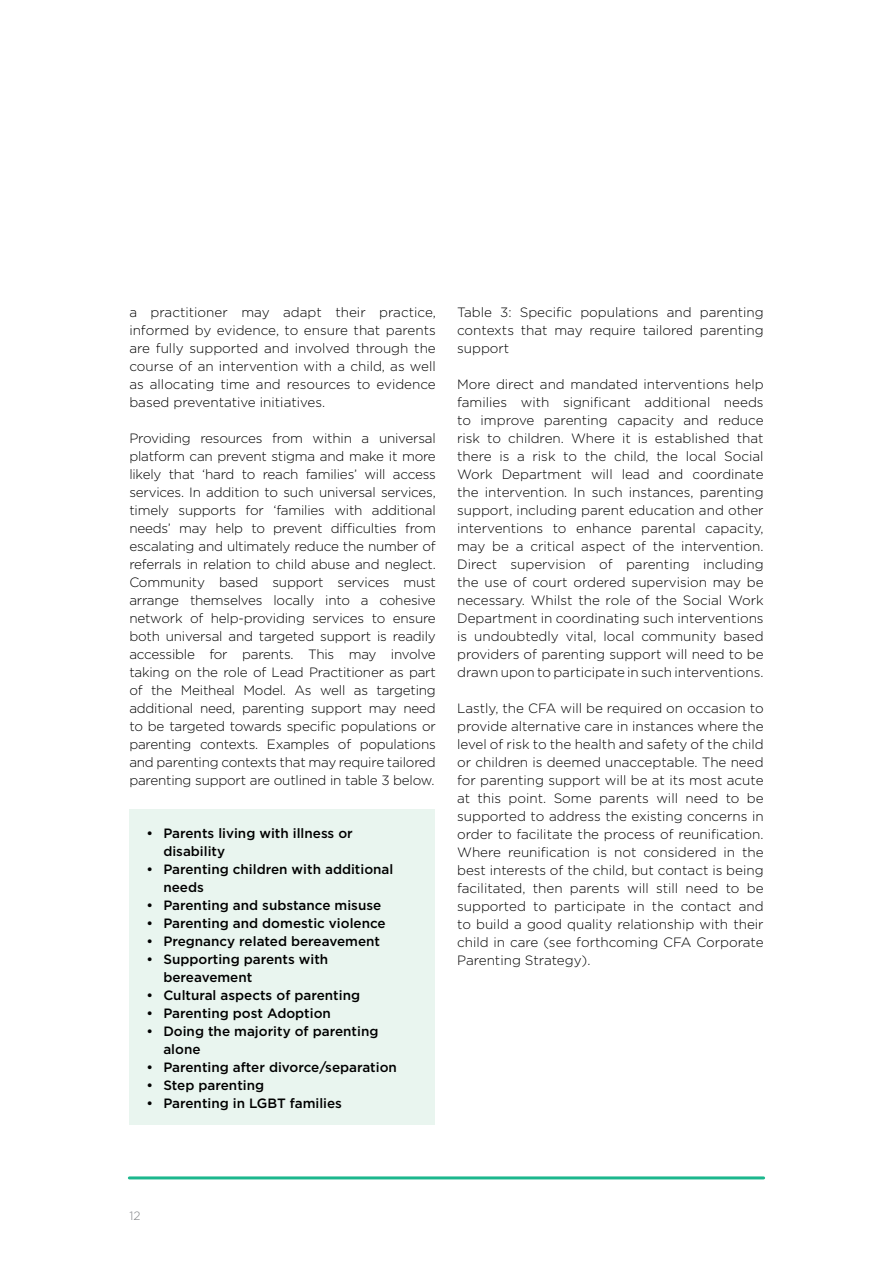
<style>
.page{position:relative;width:893px;height:1263px;background:#fff}
.page>*{position:absolute;margin:0;border:0;box-sizing:border-box;transform-origin:0 0}
.t1{font:300 13.5px/18px "Gotham";color:#000;text-align:justify}
.t2{font:500 13.5px/18px "Gotham";color:#000}
.t3{font:300 12px "Gotham";color:#808285}
</style>
<div class="page">
<hr style="left:129px;top:1176px;width:635px;height:3px;background:#1cb78d">
<div style="left:129px;top:809px;width:305px;height:316px;background:#e9f5ef"></div>
<p class="t1" style="left:129px;top:303px;width:308px">a practitioner may adapt their practice, informed by evidence, to ensure that parents are fully supported and involved through the course of an intervention with a child, as well as allocating time and resources to evidence based preventative initiatives.</p>
<p class="t1" style="left:129px;top:429px;width:308px">Providing resources from within a universal platform can prevent stigma and make it more likely that ‘hard to reach families’ will access services. In addition to such universal services, timely supports for ‘families with additional needs’ may help to prevent difficulties from escalating and ultimately reduce the number of referrals in relation to child abuse and neglect.<br>Community based support services must arrange themselves locally into a cohesive network of help-providing services to ensure both universal and targeted support is readily accessible for parents. This may involve taking on the role of Lead Practitioner as part of the Meitheal Model. As well as targeting additional need, parenting support may need to be targeted towards specific populations or parenting contexts. Examples of populations and parenting contexts that may require tailored parenting support are outlined in table 3 below.</p>
<p class="t2" style="left:163px;top:824px;width:191px;text-indent:-17px">• Parents living with illness or disability</p>
<p class="t2" style="left:163px;top:860px;width:232px;text-indent:-17px">• Parenting children with additional needs</p>
<p class="t2" style="left:146px;top:896px;width:236px">• Parenting and substance misuse</p>
<p class="t2" style="left:146px;top:914px;width:241px">• Parenting and domestic violence</p>
<p class="t2" style="left:146px;top:932px;width:235px">• Pregnancy related bereavement</p>
<p class="t2" style="left:163px;top:950px;width:166px;text-indent:-17px">• Supporting parents with bereavement</p>
<p class="t2" style="left:146px;top:986px;width:215px">• Cultural aspects of parenting</p>
<p class="t2" style="left:146px;top:1004px;width:186px">• Parenting post Adoption</p>
<p class="t2" style="left:163px;top:1022px;width:217px;text-indent:-17px">• Doing the majority of parenting alone</p>
<p class="t2" style="left:146px;top:1058px;width:252px">• Parenting after divorce/separation</p>
<p class="t2" style="left:146px;top:1076px;width:119px">• Step parenting</p>
<p class="t2" style="left:146px;top:1094px;width:197px">• Parenting in LGBT families</p>
<p class="t1" style="left:457px;top:303px;width:308px">Table 3: Specific populations and parenting contexts that may require tailored parenting support</p>
<p class="t1" style="left:457px;top:375px;width:308px">More direct and mandated interventions help families with significant additional needs to improve parenting capacity and reduce risk to children. Where it is established that there is a risk to the child, the local Social Work Department will lead and coordinate the intervention. In such instances, parenting support, including parent education and other interventions to enhance parental capacity, may be a critical aspect of the intervention.<br>Direct supervision of parenting including the use of court ordered supervision may be necessary. Whilst the role of the Social Work Department in coordinating such interventions is undoubtedly vital, local community based providers of parenting support will need to be drawn upon to participate in such interventions.</p>
<p class="t1" style="left:457px;top:699px;width:308px">Lastly, the CFA will be required on occasion to provide alternative care in instances where the level of risk to the health and safety of the child or children is deemed unacceptable. The need for parenting support will be at its most acute at this point. Some parents will need to be supported to address the existing concerns in order to facilitate the process of reunification.<br>Where reunification is not considered in the best interests of the child, but contact is being facilitated, then parents will still need to be supported to participate in the contact and to build a good quality relationship with their child in care (see forthcoming CFA Corporate Parenting Strategy).</p>
<p class="t3" style="left:129px;top:1209px;width:13px">12</p>
</div>
